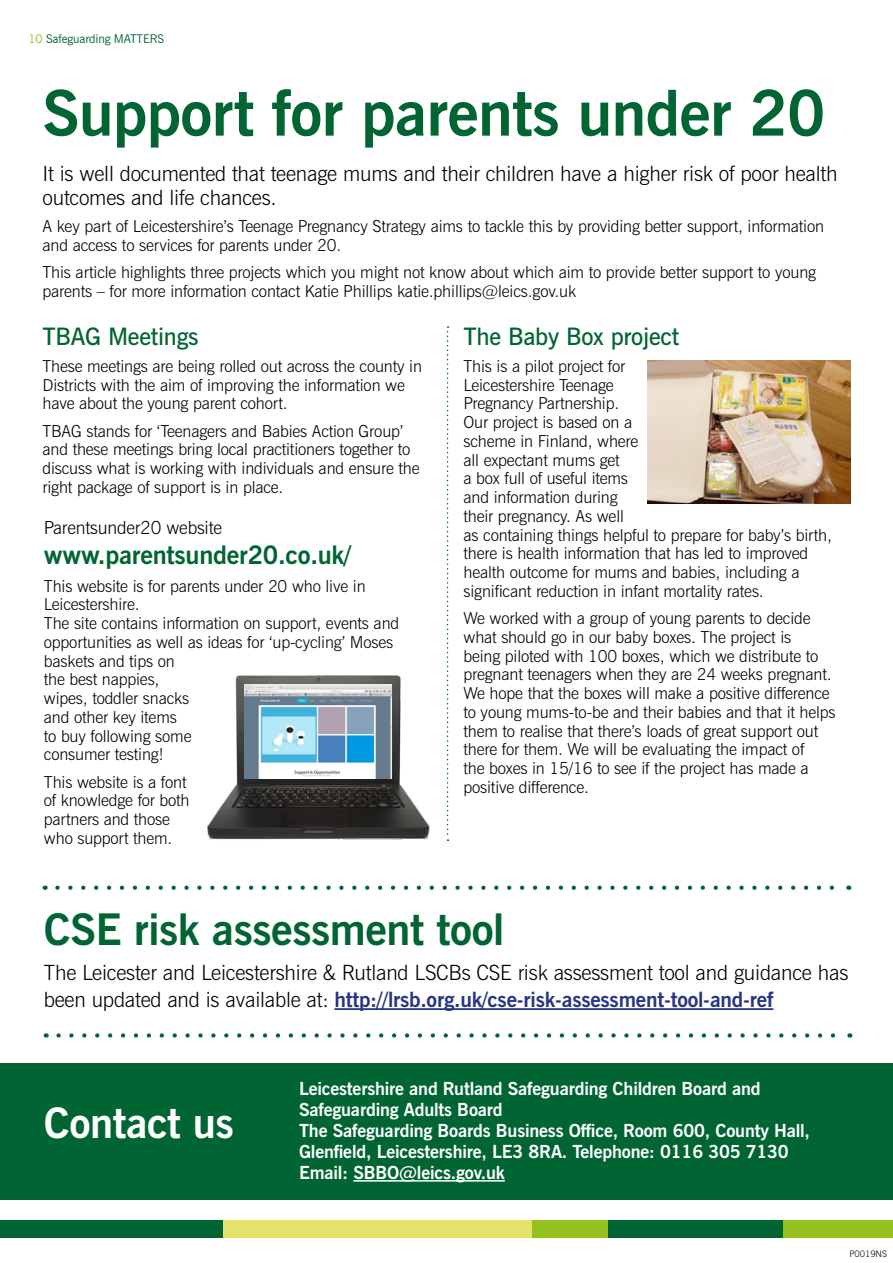
<style>
.page{position:relative;width:893px;height:1263px;background:#fff}
.page>*{position:absolute;margin:0;border:0;box-sizing:border-box;transform-origin:0 0}
.t1{font:700 63px "News Gothic BT";letter-spacing:-.01em;color:#006533}
.t2{font:700 43.5px "News Gothic BT";letter-spacing:-.01em;color:#006533}
.t3{font:700 42px "News Gothic BT";letter-spacing:-.01em;color:#fff}
.t4{font:700 25.5px "News Gothic BT";letter-spacing:-.01em;color:#006533}
.t5{font:600 24px "News Gothic BT";letter-spacing:-.01em;color:#006533}
.t6{font:300 21px/27px "News Gothic BT";letter-spacing:-.01em;color:#000}
.t7{font:700 18px/21px "News Gothic BT";letter-spacing:-.01em;color:#fff}
.t8{font:300 18px "News Gothic BT";letter-spacing:-.01em;color:#000}
.t9{font:300 16.5px/18.8px "News Gothic BT";letter-spacing:-.01em;color:#000}
.t10{font:12px "News Gothic BT";letter-spacing:-.01em;color:#006533}
.t11{font:300 9px "News Gothic BT";letter-spacing:-.01em;color:#000}
.s1{color:#95c11f}
.s2{font-weight:700;color:#283583}
</style>
<div class="page">
<div style="left:725px;top:1220px;width:168px;height:17px;background:#95c11f"></div>
<div style="left:0;top:1220px;width:225px;height:17px;background:#006533"></div>
<div style="left:525px;top:1220px;width:83px;height:17px;background:#95c11f"></div>
<div style="left:223px;top:1220px;width:308px;height:17px;background:#e3e26a"></div>
<div style="left:608px;top:1220px;width:174px;height:17px;background:#006533"></div>
<svg style="left:447px;top:326px;width:2px;height:515px"></svg>
<div style="left:0;top:1064px;width:893px;height:136px;background:#006533"></div>
<hr style="left:353px;top:1180px;width:152px;height:1px;background:#fff">
<hr style="left:334px;top:1008px;width:439px;height:2px;background:#283583">
<img style="left:647px;top:360px;width:203px;height:143px">
<img style="left:207px;top:675px;width:223px;height:165px">
<img style="left:244px;top:684px;width:148px;height:95px">
<svg style="left:57px;top:885px;width:777px;height:5px"></svg>
<svg style="left:58px;top:1033px;width:778px;height:4px"></svg>
<p class="t10" style="left:28px;top:32px;width:137px"><span class="s1">10</span> Safeguarding MATTERS</p>
<h1 class="t1" style="left:43px;top:75px;width:784px">Support for parents under 20</h1>
<p class="t6" style="left:43px;top:161px;width:796px;line-height:24px">It is well documented that teenage mums and their children have a higher risk of poor health outcomes and life chances.</p>
<p class="t9" style="left:43px;top:217px;width:783px">A key part of Leicestershire’s Teenage Pregnancy Strategy aims to tackle this by providing better support, information and access to services for parents under 20.</p>
<p class="t9" style="left:43px;top:263px;width:775px">This article highlights three projects which you might not know about which aim to provide better support to young parents – for more information contact Katie Phillips katie.phillips@leics.gov.uk</p>
<h3 class="t5" style="left:43px;top:322px;width:158px">TBAG Meetings</h3>
<p class="t9" style="left:43px;top:357px;width:381px">These meetings are being rolled out across the county in<br>Districts with the aim of improving the information we have about the young parent cohort.</p>
<p class="t9" style="left:43px;top:421px;width:379px">TBAG stands for ‘Teenagers and Babies Action Group’ and these meetings bring local practitioners together to discuss what is working with individuals and ensure the right package of support is in place.</p>
<p class="t8" style="left:44px;top:517px;width:180px">Parentsunder20 website</p>
<h3 class="t4" style="left:44px;top:540px;width:309px">www.parentsunder20.co.uk/</h3>
<p class="t9" style="left:44px;top:576px;width:357px">This website is for parents under 20 who live in<br>Leicestershire.<br>The site contains information on support, events and opportunities as well as ideas for ‘up-cycling’ Moses baskets and tips on<br>the best nappies,<br>wipes, toddler snacks<br>and other key items<br>to buy following some<br>consumer testing!</p>
<p class="t9" style="left:44px;top:772px;width:147px">This website is a font of knowledge for both partners and those who support them.</p>
<h3 class="t5" style="left:463px;top:322px;width:217px">The Baby Box project</h3>
<p class="t9" style="left:463px;top:357px;width:370px">This is a pilot project for<br>Leicestershire Teenage<br>Pregnancy Partnership.<br>Our project is based on a<br>scheme in Finland, where<br>all expectant mums get<br>a box full of useful items<br>and information during<br>their pregnancy. As well<br>as containing things helpful to prepare for baby’s birth, there is health information that has led to improved health outcome for mums and babies, including a significant reduction in infant mortality rates.</p>
<p class="t9" style="left:463px;top:609px;width:374px">We worked with a group of young parents to decide what should go in our baby boxes. The project is<br>being piloted with 100 boxes, which we distribute to pregnant teenagers when they are 24 weeks pregnant.<br>We hope that the boxes will make a positive difference to young mums-to-be and their babies and that it helps them to realise that there’s loads of great support out there for them. We will be evaluating the impact of<br>the boxes in 15/16 to see if the project has made a positive difference.</p>
<h2 class="t2" style="left:44px;top:903px;width:462px">CSE risk assessment tool</h2>
<p class="t6" style="left:44px;top:959px;width:806px">The Leicester and Leicestershire &amp; Rutland LSCBs CSE risk assessment tool and guidance has been updated and is available at: <span class="s2">http://lrsb.org.uk/cse-risk-assessment-tool-and-ref</span></p>
<h3 class="t3" style="left:44px;top:1098px;width:192px">Contact us</h3>
<p class="t7" style="left:299px;top:1078px;width:512px">Leicestershire and Rutland Safeguarding Children Board and Safeguarding Adults Board<br>The Safeguarding Boards Business Office, Room 600, County Hall, Glenfield, Leicestershire, LE3 8RA. Telephone: 0116 305 7130<br>Email: SBBO@leics.gov.uk</p>
<p class="t11" style="left:849px;top:1248px;width:39px">P0019NS</p>
</div>
